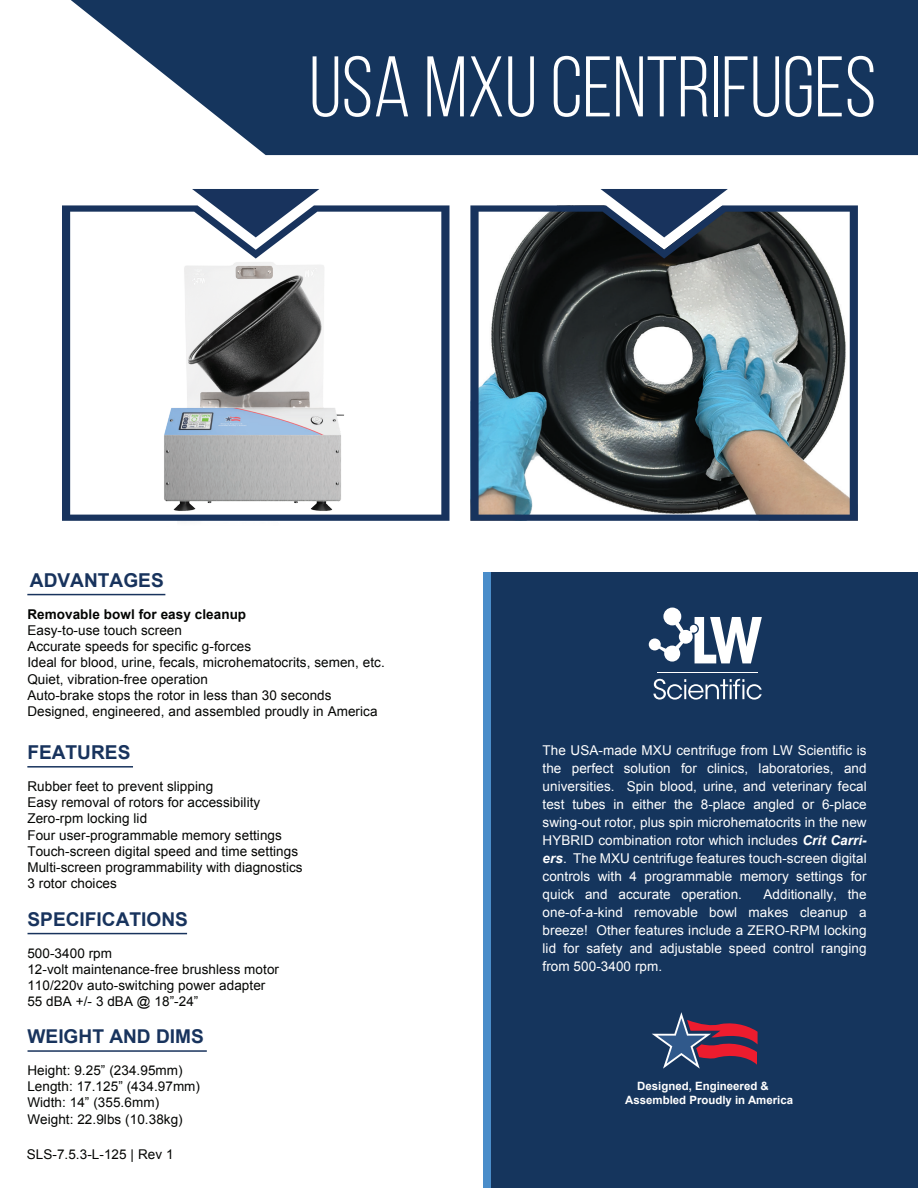
<style>
.page{position:relative;width:918px;height:1188px;background:#fff}
.page>*{position:absolute;margin:0;border:0;box-sizing:border-box;transform-origin:0 0}
.t1{font:85.8px "Bebas Neue";color:#fff}
.t2{font:700 19.2px "Arial";color:#18335d}
.t3{font:700 19.05px "Arial";color:#18335d}
.t4{font:13.5px/16.2px "Arial";letter-spacing:.005em;color:#040503}
.t5{font:13.5px/18px "Arial";letter-spacing:.005em;color:#fff;text-align:justify}
.t6{font:700 13.5px "Arial";letter-spacing:.005em;color:#040503}
.t7{font:700 11.4px/14.1px "Arial";color:#fff}
.s1{font-weight:700;font-style:italic}
</style>
<div class="page">
<div style="left:483px;top:573px;width:13px;height:615px;background:#4a8dca"></div>
<svg style="left:71px;top:0;width:847px;height:155px;background:#304c6f"></svg>
<hr style="left:27px;top:594px;width:138px;height:1px;background:#18335d">
<hr style="left:27px;top:766px;width:106px;height:2px;background:#18335d">
<hr style="left:28px;top:1050px;width:179px;height:2px;background:#18335d">
<div style="left:491px;top:573px;width:427px;height:615px;background:#15355d"></div>
<svg style="left:653px;top:679px;width:109px;height:21px"></svg>
<hr style="left:658px;top:672px;width:100px;height:1px;background:#fff">
<svg style="left:648px;top:607px;width:114px;height:56px"></svg>
<svg style="left:652px;top:1012px;width:106px;height:57px"></svg>
<hr style="left:28px;top:933px;width:159px;height:1px;background:#18335d">
<svg style="left:62px;top:205px;width:388px;height:316px"></svg>
<svg style="left:192px;top:189px;width:127px;height:48px"></svg>
<svg style="left:470px;top:205px;width:388px;height:316px;background:#667176"></svg>
<svg style="left:601px;top:189px;width:127px;height:48px"></svg>
<h1 class="t1" style="left:309px;top:41px;width:569px">USA MXU CENTRIFUGES</h1>
<h2 class="t2" style="left:30px;top:567px;width:135px">ADVANTAGES</h2>
<p class="t6" style="left:27px;top:605px;width:220px">Removable bowl for easy cleanup</p>
<p class="t4" style="left:27px;top:622px;width:359px">Easy-to-use touch screen<br>Accurate speeds for specific g-forces<br>Ideal for blood, urine, fecals, microhematocrits, semen, etc.<br>Quiet, vibration-free operation<br>Auto-brake stops the rotor in less than 30 seconds Designed, engineered, and assembled proudly in America</p>
<h2 class="t2" style="left:27px;top:740px;width:105px">FEATURES</h2>
<p class="t4" style="left:27px;top:778px;width:277px">Rubber feet to prevent slipping<br>Easy removal of rotors for accessibility Zero-rpm locking lid<br>Four user-programmable memory settings Touch-screen digital speed and time settings Multi-screen programmability with diagnostics 3 rotor choices</p>
<h3 class="t3" style="left:28px;top:907px;width:162px">SPECIFICATIONS</h3>
<p class="t4" style="left:27px;top:945px;width:253px">500-3400 rpm<br>12-volt maintenance-free brushless motor<br>110/220v auto-switching power adapter<br>55 dBA +/- 3 dBA @ 18”-24”</p>
<h3 class="t3" style="left:28px;top:1024px;width:178px">WEIGHT AND DIMS</h3>
<p class="t4" style="left:27px;top:1063px;width:174px">Height: 9.25” (234.95mm)<br>Length: 17.125” (434.97mm)<br>Width: 14” (355.6mm)<br>Weight: 22.9lbs (10.38kg)</p>
<p class="t4" style="left:27px;top:1146px;width:148px">SLS-7.5.3-L-125 | Rev 1</p>
<p class="t5" style="left:543px;top:741px;width:326px">The USA-made MXU centrifuge from LW Scientific is the perfect solution for clinics, laboratories, and universities. Spin blood, urine, and veterinary fecal test tubes in either the 8-place angled or 6-place swing-out rotor, plus spin microhematocrits in the new HYBRID combination rotor which includes <span class="s1">Crit Carri&shy;ers</span>. The MXU centrifuge features touch-screen digital controls with 4 programmable memory settings for quick and accurate operation.</p>
<p class="t5" style="left:543px;top:885px;width:326px;text-indent:221px">Additionally, the one-of-a-kind removable bowl makes cleanup a breeze! Other features include a ZERO-RPM locking lid for safety and adjustable speed control ranging from 500-3400 rpm.</p>
<p class="t7" style="left:625px;top:1079px;width:169px;text-indent:12px">Designed, Engineered &amp;<br>Assembled Proudly in America</p>
</div>
